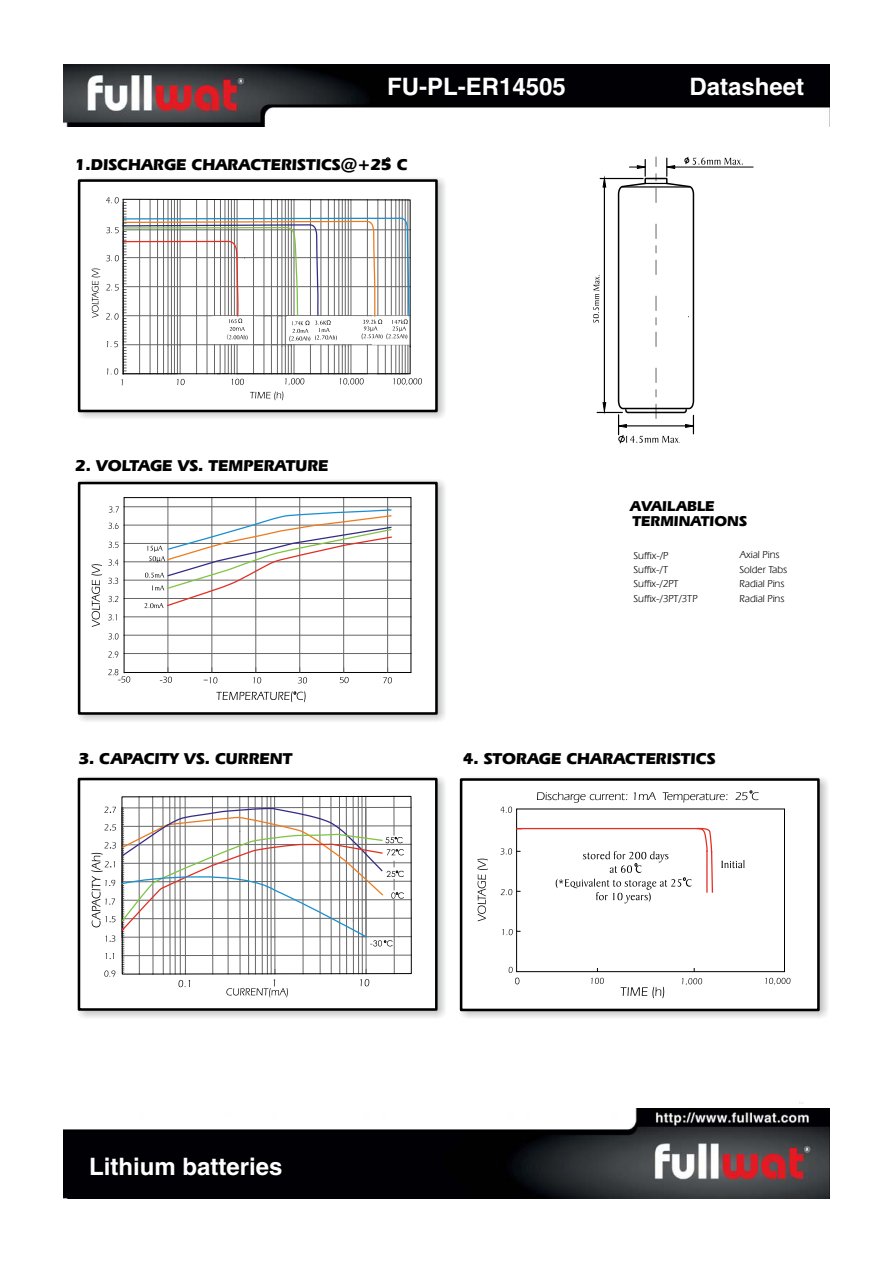
<style>
.page{position:relative;width:893px;height:1263px;background:#fff}
.page>*{position:absolute;margin:0;border:0;box-sizing:border-box;transform-origin:0 0}
.t1{font:700 24px "Helvetica";color:#fff}
.t2{font:700 16.5px "Eras IT Cby BT";color:#000}
.t3{font:700 15px/14.9px "Eras IT Cby BT";color:#000}
.t4{font:10.5px/13.8px "Eras IT Cby BT";color:#000001}
</style>
<div class="page">
<div style="left:460px;top:778px;width:360px;height:233px;background:#fff;border:3px solid #000"></div>
<div style="left:78px;top:778px;width:360px;height:233px;background:#fff;border:3px solid #000"></div>
<div style="left:78px;top:482px;width:360px;height:233px;background:#fff;border:3px solid #000"></div>
<div style="left:78px;top:179px;width:360px;height:233px;background:#fff;border:3px solid #000"></div>
<svg style="left:386px;top:157px;width:4px;height:5px"></svg>
<svg style="left:477px;top:859px;width:11px;height:62px"></svg>
<svg style="left:620px;top:987px;width:44px;height:11px"></svg>
<svg style="left:537px;top:790px;width:222px;height:13px"></svg>
<div style="left:516px;top:809px;width:269px;height:163px;border:1px solid #000"></div>
<svg style="left:509px;top:967px;width:10px;height:17px"></svg>
<svg style="left:502px;top:929px;width:18px;height:6px"></svg>
<svg style="left:501px;top:889px;width:19px;height:6px"></svg>
<svg style="left:500px;top:848px;width:20px;height:7px"></svg>
<svg style="left:501px;top:807px;width:11px;height:6px"></svg>
<svg style="left:591px;top:978px;width:13px;height:6px"></svg>
<svg style="left:682px;top:978px;width:20px;height:7px"></svg>
<svg style="left:765px;top:978px;width:25px;height:7px"></svg>
<svg style="left:721px;top:860px;width:23px;height:8px"></svg>
<hr style="left:517px;top:828px;width:184px;height:1px;background:#e12f23">
<svg style="left:556px;top:827px;width:157px;height:76px"></svg>
<svg style="left:121px;top:796px;width:291px;height:11px"></svg>
<svg style="left:91px;top:807px;width:321px;height:190px"></svg>
<svg style="left:91px;top:564px;width:11px;height:63px"></svg>
<svg style="left:216px;top:691px;width:89px;height:11px"></svg>
<svg style="left:160px;top:677px;width:12px;height:6px"></svg>
<svg style="left:383px;top:677px;width:9px;height:6px"></svg>
<svg style="left:108px;top:651px;width:10px;height:7px"></svg>
<svg style="left:108px;top:669px;width:22px;height:14px"></svg>
<svg style="left:108px;top:578px;width:10px;height:6px"></svg>
<svg style="left:108px;top:542px;width:11px;height:6px"></svg>
<svg style="left:108px;top:523px;width:11px;height:6px"></svg>
<svg style="left:109px;top:506px;width:10px;height:7px"></svg>
<svg style="left:108px;top:633px;width:10px;height:7px"></svg>
<svg style="left:108px;top:614px;width:9px;height:6px"></svg>
<svg style="left:108px;top:596px;width:10px;height:6px"></svg>
<svg style="left:108px;top:559px;width:10px;height:7px"></svg>
<hr style="left:124px;top:562px;width:287px;height:1px;background:#676667">
<hr style="left:124px;top:507px;width:287px;height:1px;background:#676667">
<hr style="left:124px;top:525px;width:287px;height:1px;background:#676667">
<hr style="left:124px;top:543px;width:287px;height:1px;background:#676667">
<hr style="left:124px;top:580px;width:287px;height:1px;background:#676667">
<hr style="left:124px;top:598px;width:287px;height:1px;background:#676667">
<hr style="left:124px;top:617px;width:287px;height:1px;background:#676667">
<hr style="left:124px;top:653px;width:287px;height:1px;background:#676667">
<hr style="left:124px;top:635px;width:287px;height:1px;background:#676667">
<hr style="left:168px;top:498px;width:1px;height:174px;background:#676667">
<hr style="left:212px;top:498px;width:1px;height:174px;background:#676667">
<hr style="left:255px;top:498px;width:1px;height:174px;background:#676667">
<hr style="left:299px;top:498px;width:1px;height:174px;background:#676667">
<hr style="left:343px;top:498px;width:1px;height:174px;background:#676667">
<hr style="left:387px;top:498px;width:1px;height:174px;background:#676667">
<svg style="left:204px;top:668px;width:13px;height:15px"></svg>
<svg style="left:253px;top:668px;width:8px;height:15px"></svg>
<svg style="left:298px;top:668px;width:9px;height:15px"></svg>
<svg style="left:340px;top:668px;width:9px;height:15px"></svg>
<svg style="left:144px;top:509px;width:249px;height:99px"></svg>
<div style="left:124px;top:497px;width:287px;height:176px;border:1px solid #000"></div>
<svg style="left:250px;top:392px;width:33px;height:8px"></svg>
<svg style="left:92px;top:269px;width:8px;height:49px"></svg>
<svg style="left:106px;top:197px;width:316px;height:188px"></svg>
<hr style="left:675px;top:167px;width:78px;height:1px;background:#000">
<svg style="left:593px;top:157px;width:150px;height:287px"></svg>
<img style="left:64px;top:65px;width:765px;height:61px">
<img style="left:64px;top:1109px;width:765px;height:89px">
<h1 class="t1" style="left:387px;top:72px;width:180px">FU-PL-ER14505</h1>
<h1 class="t1" style="left:689px;top:72px;width:116px">Datasheet</h1>
<p class="t2" style="left:75px;top:155px;width:334px">1.DISCHARGE CHARACTERISTICS@+25 C</p>
<p class="t2" style="left:76px;top:456px;width:254px">2. VOLTAGE VS. TEMPERATURE</p>
<p class="t2" style="left:79px;top:749px;width:215px">3. CAPACITY VS. CURRENT</p>
<p class="t3" style="left:630px;top:499px;width:118px">AVAILABLE<br>TERMINATIONS</p>
<p class="t4" style="left:633px;top:563px;width:47px">Suffix-/T<br>Suffix-/2PT</p>
<p class="t4" style="left:633px;top:591px;width:65px">Suffix-/3PT/3TP</p>
<p class="t4" style="left:740px;top:547px;width:41px">Axial Pins</p>
<p class="t4" style="left:633px;top:549px;width:36px">Suffix-/P</p>
<p class="t4" style="left:739px;top:562px;width:49px">Solder Tabs<br>Radial Pins</p>
<p class="t4" style="left:739px;top:591px;width:47px">Radial Pins</p>
<p class="t2" style="left:463px;top:749px;width:254px">4. STORAGE CHARACTERISTICS</p>
<h1 class="t1" style="left:89px;top:1152px;width:195px">Lithium batteries</h1>
</div>
